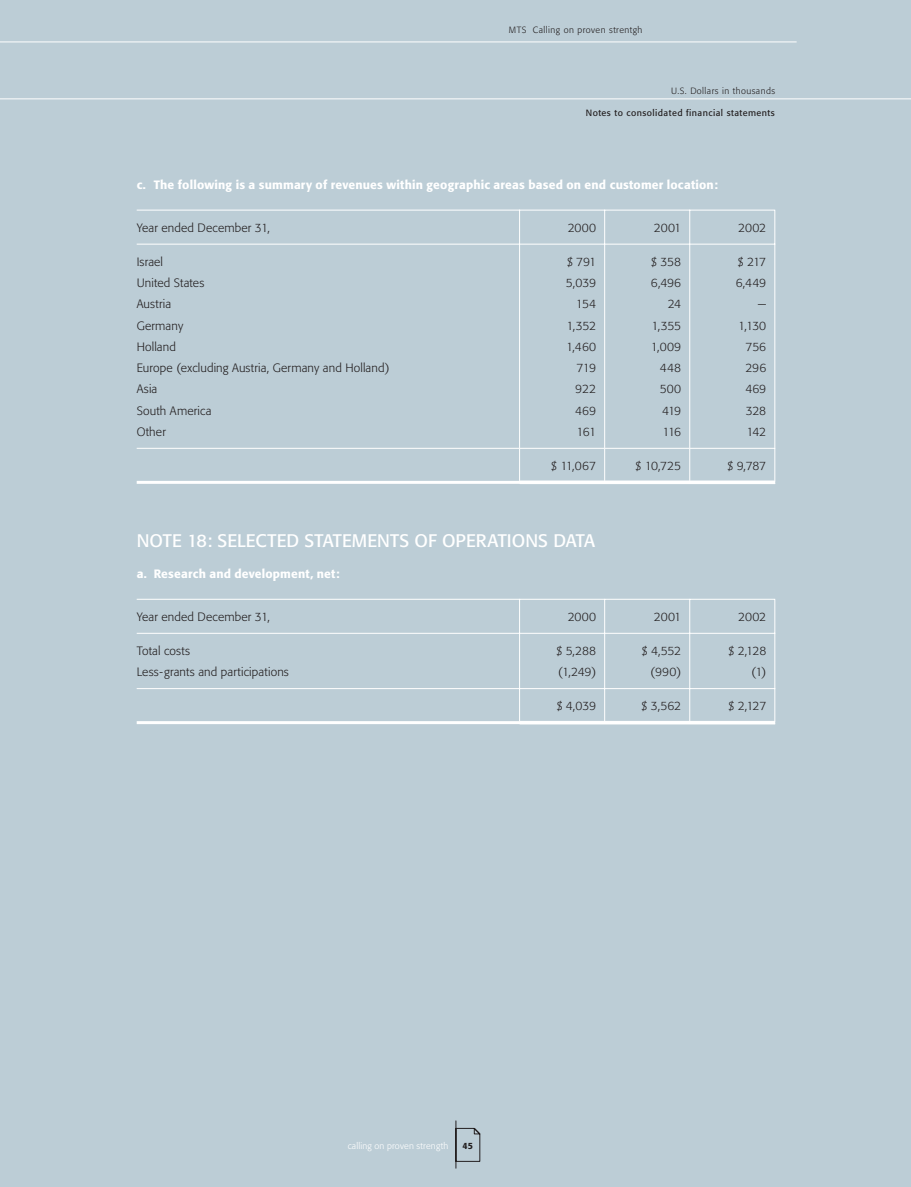
<style>
.page{position:relative;width:911px;height:1187px;background:#fff}
.page>*{position:absolute;margin:0;border:0;box-sizing:border-box;transform-origin:0 0}
.t1{font:18px "Formata";color:#fff}
.t2{font:300 12px "Formata";letter-spacing:.01em;color:#231f20}
.t3{font:500 12px "Formata";letter-spacing:.015em;color:#fff}
.t4{font:300 9px "Formata";letter-spacing:.05em;color:#231f20}
.t5{font:9px "Formata";letter-spacing:.05em;color:#231f20}
.t6{font:300 9px "Formata";letter-spacing:.02em;color:#fff}
.t7{font:500 9px "Formata";color:#231f20}
</style>
<div class="page">
<div style="left:0;top:0;width:910px;height:1186px;background:#bccdd6"></div>
<hr style="left:0;top:98px;width:910px;height:1px;background:#fff">
<hr style="left:0;top:42px;width:796px;height:1px;background:#fff">
<svg style="left:455px;top:1120px;width:25px;height:48px"></svg>
<hr style="left:519px;top:210px;width:1px;height:34px;background:#fff">
<hr style="left:604px;top:210px;width:1px;height:34px;background:#fff">
<hr style="left:689px;top:210px;width:1px;height:34px;background:#fff">
<hr style="left:774px;top:210px;width:1px;height:34px;background:#fff">
<svg style="left:519px;top:245px;width:1px;height:236px"></svg>
<svg style="left:604px;top:245px;width:1px;height:236px"></svg>
<svg style="left:689px;top:245px;width:1px;height:236px"></svg>
<hr style="left:137px;top:210px;width:382px;height:1px;background:#fff">
<hr style="left:520px;top:210px;width:84px;height:1px;background:#fff">
<hr style="left:605px;top:210px;width:84px;height:1px;background:#fff">
<hr style="left:690px;top:210px;width:85px;height:1px;background:#fff">
<hr style="left:137px;top:244px;width:638px;height:1px;background:#fff">
<hr style="left:137px;top:481px;width:638px;height:3px;background:#fff">
<hr style="left:137px;top:448px;width:638px;height:1px;background:#fff">
<svg style="left:774px;top:245px;width:1px;height:236px"></svg>
<hr style="left:519px;top:599px;width:1px;height:34px;background:#fff">
<hr style="left:604px;top:599px;width:1px;height:34px;background:#fff">
<hr style="left:689px;top:599px;width:1px;height:34px;background:#fff">
<hr style="left:774px;top:599px;width:1px;height:34px;background:#fff">
<svg style="left:519px;top:634px;width:1px;height:87px"></svg>
<svg style="left:604px;top:634px;width:1px;height:87px"></svg>
<svg style="left:689px;top:634px;width:1px;height:87px"></svg>
<hr style="left:137px;top:599px;width:382px;height:1px;background:#fff">
<hr style="left:520px;top:599px;width:84px;height:1px;background:#fff">
<hr style="left:605px;top:599px;width:84px;height:1px;background:#fff">
<hr style="left:690px;top:599px;width:85px;height:1px;background:#fff">
<hr style="left:137px;top:633px;width:638px;height:1px;background:#fff">
<hr style="left:137px;top:688px;width:638px;height:1px;background:#fff">
<svg style="left:774px;top:634px;width:1px;height:87px"></svg>
<hr style="left:137px;top:721px;width:638px;height:3px;background:#fff">
<p class="t4" style="left:509px;top:26px;width:135px">MTS Calling on proven strentgh</p>
<p class="t4" style="left:671px;top:87px;width:106px">U.S. Dollars in thousands</p>
<p class="t5" style="left:586px;top:108px;width:190px">Notes to consolidated financial statements</p>
<p class="t3" style="left:137px;top:179px;width:582px">c. The following is a summary of revenues within geographic areas based on end customer location:</p>
<p class="t2" style="left:137px;top:222px;width:135px">Year ended December 31,</p>
<p class="t2" style="left:567px;top:222px;width:30px">2000</p>
<p class="t2" style="left:654px;top:222px;width:29px">2001</p>
<p class="t2" style="left:738px;top:222px;width:30px">2002</p>
<p class="t2" style="left:137px;top:256px;width:28px">Israel</p>
<p class="t2" style="left:567px;top:256px;width:31px">$ 791</p>
<p class="t2" style="left:651px;top:256px;width:31px">$ 358</p>
<p class="t2" style="left:737px;top:256px;width:30px">$ 217</p>
<p class="t2" style="left:137px;top:277px;width:69px">United States</p>
<p class="t2" style="left:566px;top:277px;width:32px">5,039</p>
<p class="t2" style="left:651px;top:277px;width:32px">6,496</p>
<p class="t2" style="left:735px;top:277px;width:32px">6,449</p>
<p class="t2" style="left:137px;top:299px;width:36px">Austria</p>
<p class="t2" style="left:576px;top:299px;width:22px">154</p>
<p class="t2" style="left:667px;top:299px;width:15px">24</p>
<p class="t2" style="left:757px;top:299px;width:10px">—</p>
<p class="t2" style="left:137px;top:320px;width:48px">Germany</p>
<p class="t2" style="left:566px;top:320px;width:31px">1,352</p>
<p class="t2" style="left:651px;top:320px;width:31px">1,355</p>
<p class="t2" style="left:738px;top:320px;width:30px">1,130</p>
<p class="t2" style="left:137px;top:341px;width:41px">Holland</p>
<p class="t2" style="left:566px;top:341px;width:32px">1,460</p>
<p class="t2" style="left:650px;top:341px;width:32px">1,009</p>
<p class="t2" style="left:745px;top:341px;width:22px">756</p>
<p class="t2" style="left:137px;top:363px;width:254px">Europe (excluding Austria, Germany and Holland)</p>
<p class="t2" style="left:576px;top:363px;width:21px">719</p>
<p class="t2" style="left:660px;top:363px;width:23px">448</p>
<p class="t2" style="left:745px;top:363px;width:22px">296</p>
<p class="t2" style="left:137px;top:384px;width:22px">Asia</p>
<p class="t2" style="left:575px;top:384px;width:22px">922</p>
<p class="t2" style="left:660px;top:384px;width:23px">500</p>
<p class="t2" style="left:745px;top:384px;width:22px">469</p>
<p class="t2" style="left:137px;top:405px;width:76px">South America</p>
<p class="t2" style="left:575px;top:405px;width:22px">469</p>
<p class="t2" style="left:662px;top:405px;width:21px">419</p>
<p class="t2" style="left:745px;top:405px;width:22px">328</p>
<p class="t2" style="left:137px;top:426px;width:31px">Other</p>
<p class="t2" style="left:576px;top:426px;width:21px">161</p>
<p class="t2" style="left:662px;top:426px;width:20px">116</p>
<p class="t2" style="left:746px;top:426px;width:21px">142</p>
<p class="t2" style="left:551px;top:460px;width:46px">$ 11,067</p>
<p class="t2" style="left:635px;top:460px;width:47px">$ 10,725</p>
<p class="t2" style="left:727px;top:460px;width:40px">$ 9,787</p>
<h1 class="t1" style="left:137px;top:533px;width:460px">NOTE 18: SELECTED STATEMENTS OF OPERATIONS DATA</h1>
<p class="t3" style="left:137px;top:568px;width:204px">a. Research and development, net:</p>
<p class="t2" style="left:137px;top:611px;width:135px">Year ended December 31,</p>
<p class="t2" style="left:567px;top:611px;width:30px">2000</p>
<p class="t2" style="left:654px;top:611px;width:29px">2001</p>
<p class="t2" style="left:738px;top:611px;width:30px">2002</p>
<p class="t2" style="left:137px;top:645px;width:55px">Total costs</p>
<p class="t2" style="left:556px;top:645px;width:41px">$ 5,288</p>
<p class="t2" style="left:642px;top:645px;width:41px">$ 4,552</p>
<p class="t2" style="left:728px;top:645px;width:39px">$ 2,128</p>
<p class="t2" style="left:137px;top:666px;width:154px">Less-grants and participations</p>
<p class="t2" style="left:558px;top:666px;width:39px">(1,249)</p>
<p class="t2" style="left:650px;top:666px;width:32px">(990)</p>
<p class="t2" style="left:751px;top:666px;width:16px">(1)</p>
<p class="t2" style="left:556px;top:701px;width:41px">$ 4,039</p>
<p class="t2" style="left:641px;top:701px;width:41px">$ 3,562</p>
<p class="t2" style="left:728px;top:701px;width:39px">$ 2,127</p>
<p class="t6" style="left:347px;top:1141px;width:102px">calling on proven strength</p>
<p class="t7" style="left:462px;top:1141px;width:12px">45</p>
</div>
